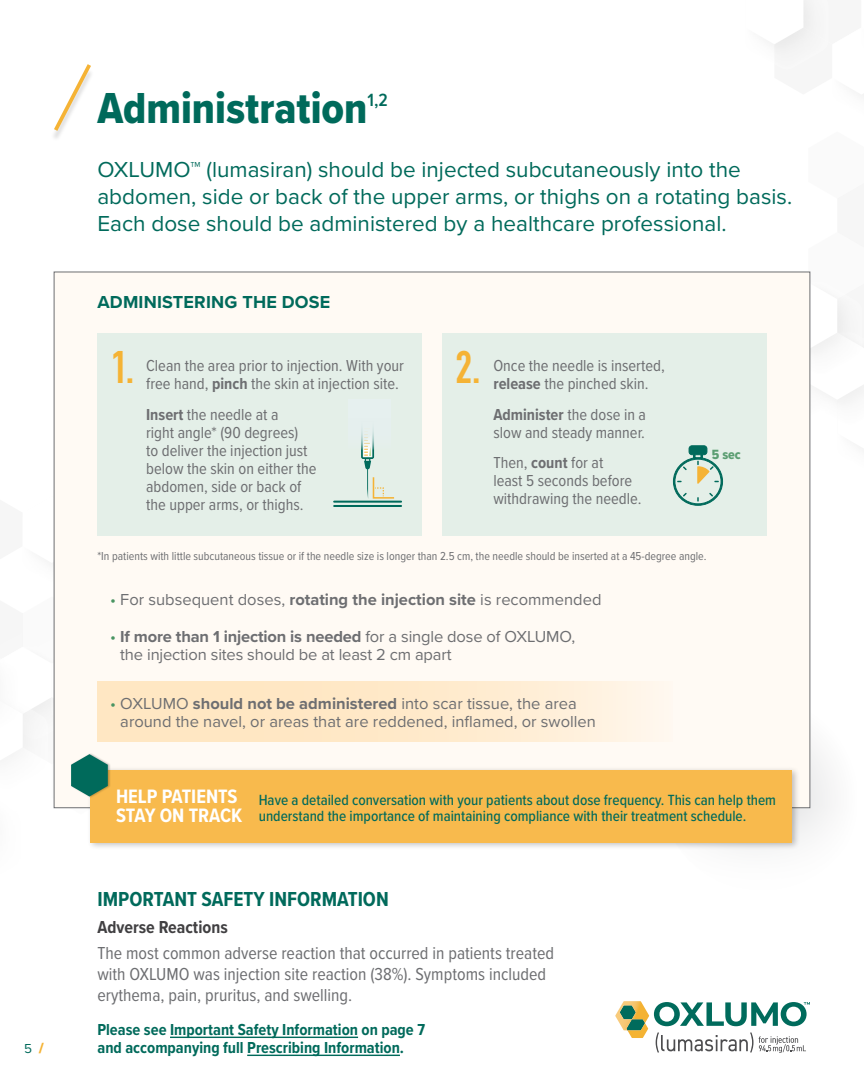
<style>
.page{position:relative;width:864px;height:1080px;background:#fff}
.page>*{position:absolute;margin:0;border:0;box-sizing:border-box;transform-origin:0 0}
.t1{font:45px "Proxima Nova Cond Extrabld";color:#006a5b}
.t2{font:700 45px "DIN Condensed";color:#f5b335}
.t3{font:22.5px/27px "Proxima Nova";color:#006a5b}
.t4{font:700 21px "Proxima Nova Cond";color:#006a5b}
.t5{font:700 20.1px/19.4px "Proxima Nova Cond";color:#fff}
.t6{font:600 18.3px "Proxima Nova Cond";color:#006a5b}
.t7{font:18px/21px "Proxima Nova Cond";color:#6d6e71}
.t8{font:700 18px "Proxima Nova";letter-spacing:.01em;color:#006a5b}
.t9{font:700 18px "Proxima Nova Cond";color:#414042}
.t10{font:16.5px/18px "Proxima Nova Cond";color:#6d6e71}
.t11{font:16.5px/18px "Proxima Nova";color:#6d6e71}
.t12{font:700 16.5px/18px "Proxima Nova Cond";color:#006a5b}
.t13{font:500 15.3px/16px "Proxima Nova Cond";color:#006a5b}
.t14{font:13.8px "Proxima Nova Cond Extrabld";color:#5b9e72}
.t15{font:13.5px "Proxima Nova";color:#006a5b}
.t16{font:12px "Proxima Nova Cond";color:#6d6e71}
.s1{font-weight:900;font-size:14.85px;color:#f5b335}
.s2{font-weight:700}
.s3{color:#499462}
</style>
<div class="page">
<svg style="left:774px;top:0;width:90px;height:96px"></svg>
<svg style="left:53px;top:496px;width:1px;height:92px"></svg>
<svg style="left:54px;top:64px;width:37px;height:71px"></svg>
<svg style="left:654px;top:1002px;width:156px;height:24px"></svg>
<img style="left:615px;top:1001px;width:34px;height:28px">
<svg style="left:620px;top:1005px;width:28px;height:33px"></svg>
<svg style="left:656px;top:1032px;width:97px;height:21px"></svg>
<svg style="left:759px;top:1036px;width:47px;height:17px"></svg>
<svg style="left:800px;top:696px;width:31px;height:142px"></svg>
<div style="left:54px;top:272px;width:756px;height:536px;background:#fffaf4;border:1px solid #6d6e71"></div>
<svg style="left:255px;top:681px;width:386px;height:60px;background:#ffebcf"></svg>
<div style="left:98px;top:333px;width:324px;height:202px;background:#e4efe8"></div>
<div style="left:442px;top:333px;width:324px;height:202px;background:#e4efe8"></div>
<hr style="left:334px;top:501px;width:67px;height:2px;background:#006a5b">
<hr style="left:334px;top:505px;width:67px;height:2px;background:#006a5b">
<svg style="left:361px;top:450px;width:34px;height:49px"></svg>
<div style="left:348px;top:399px;width:43px;height:51px;background:#e6f0ef"></div>
<svg style="left:663px;top:271px;width:201px;height:235px"></svg>
<div style="left:87px;top:766px;width:713px;height:84px;background:#000;opacity:.25"></div>
<div style="left:90px;top:771px;width:701px;height:72px;background:#f8ba4d"></div>
<svg style="left:23px;top:596px;width:232px;height:254px"></svg>
<hr style="left:170px;top:1037px;width:188px;height:1px;background:#006a5b">
<hr style="left:247px;top:1055px;width:153px;height:1px;background:#006a5b">
<p class="t15" style="left:24px;top:1038px;width:22px">5 <span class="s1">/</span></p>
<h1 class="t1" style="left:97px;top:74px;width:272px">Administration</h1>
<p class="t6" style="left:368px;top:87px;width:22px">1,2</p>
<h2 class="t3" style="left:97px;top:155px;width:696px">OXLUMO™ (lumasiran) should be injected subcutaneously into the abdomen, side or back of the upper arms, or thighs on a rotating basis.<br>Each dose should be administered by a healthcare professional.</h2>
<p class="t8" style="left:97px;top:289px;width:234px">ADMINISTERING THE DOSE</p>
<h1 class="t2" style="left:111px;top:336px;width:25px">1.</h1>
<h1 class="t2" style="left:456px;top:336px;width:27px">2.</h1>
<p class="t10" style="left:146px;top:356px;width:259px">Clean the area prior to injection. With your free hand, <span class="s2">pinch</span> the skin at injection site.</p>
<p class="t10" style="left:146px;top:404px;width:172px"><span class="s2">Insert</span> the needle at a<br>right angle* (90 degrees)<br>to deliver the injection just below the skin on either the abdomen, side or back of the upper arms, or thighs.</p>
<p class="t10" style="left:493px;top:356px;width:173px">Once the needle is inserted, <span class="s2">release</span> the pinched skin.</p>
<p class="t10" style="left:493px;top:404px;width:154px"><span class="s2">Administer</span> the dose in a slow and steady manner.</p>
<p class="t10" style="left:493px;top:453px;width:150px">Then, <span class="s2">count</span> for at<br>least 5 seconds before withdrawing the needle.</p>
<p class="t14" style="left:712px;top:444px;width:30px">5 sec</p>
<p class="t16" style="left:97px;top:547px;width:611px">*In patients with little subcutaneous tissue or if the needle size is longer than 2.5 cm, the needle should be inserted at a 45-degree angle.</p>
<p class="t11" style="left:110px;top:590px;width:493px"><span class="s3">•</span> For subsequent doses, <span class="s2">rotating the injection site</span> is recommended</p>
<p class="t11" style="left:120px;top:627px;width:456px;text-indent:-10px"><span class="s3">•</span> <span class="s2">If more than 1 injection is needed</span> for a single dose of OXLUMO, the injection sites should be at least 2 cm apart</p>
<p class="t11" style="left:120px;top:694px;width:477px;text-indent:-10px"><span class="s3">•</span> OXLUMO <span class="s2">should not be administered</span> into scar tissue, the area around the navel, or areas that are reddened, inflamed, or swollen</p>
<p class="t5" style="left:116px;top:786px;width:128px">HELP PATIENTS<br>STAY ON TRACK</p>
<p class="t13" style="left:259px;top:791px;width:519px">Have a detailed conversation with your patients about dose frequency. This can help them understand the importance of maintaining compliance with their treatment schedule.</p>
<p class="t4" style="left:97px;top:884px;width:293px">IMPORTANT SAFETY INFORMATION</p>
<p class="t9" style="left:97px;top:914px;width:132px">Adverse Reactions</p>
<p class="t7" style="left:97px;top:942px;width:458px">The most common adverse reaction that occurred in patients treated with OXLUMO was injection site reaction (38%). Symptoms included erythema, pain, pruritus, and swelling.</p>
<p class="t12" style="left:97px;top:1020px;width:329px">Please see Important Safety Information on page 7 and accompanying full Prescribing Information.</p>
</div>
